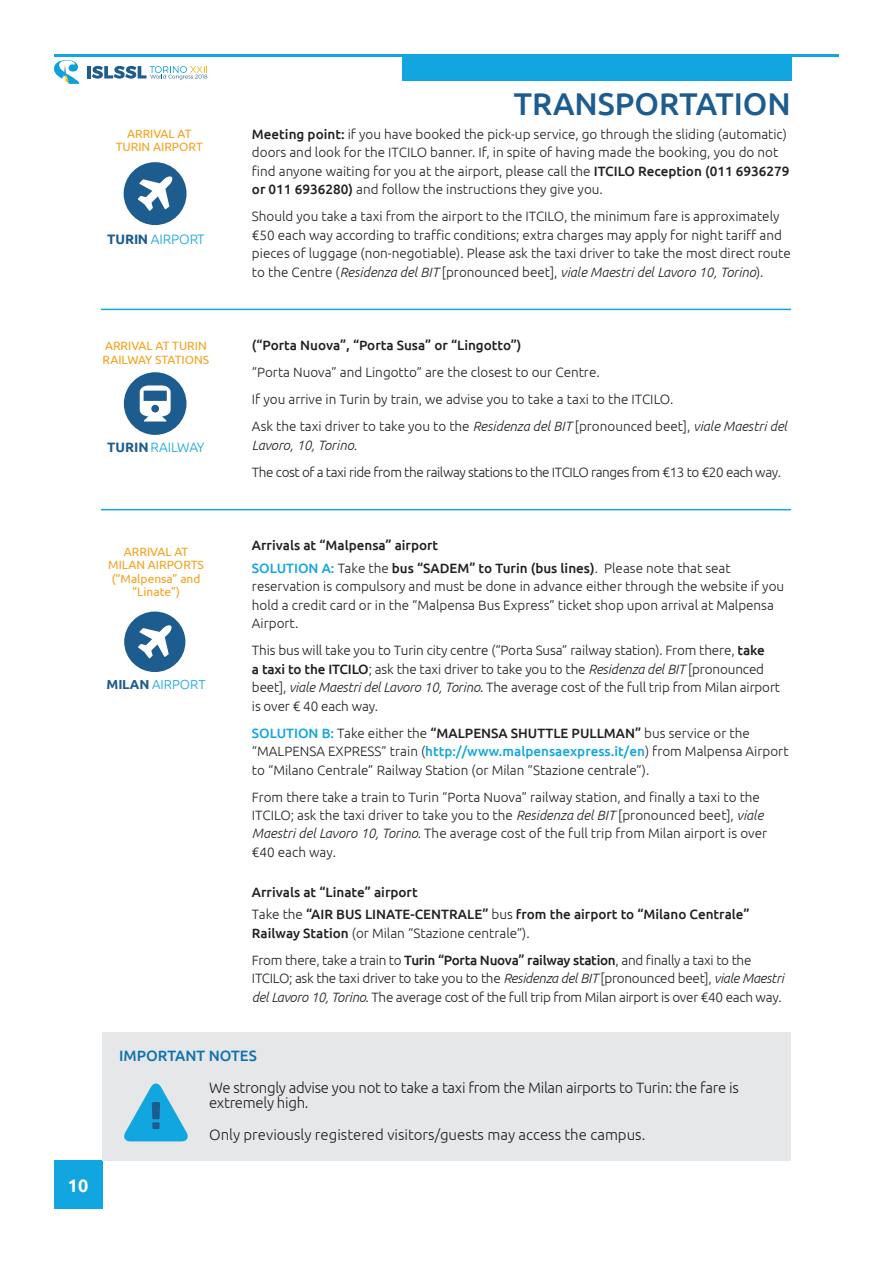
<style>
.page{position:relative;width:893px;height:1263px;background:#fff}
.page>*{position:absolute;margin:0;border:0;box-sizing:border-box;transform-origin:0 0}
.t1{font:500 31.5px "Ubuntu";color:#1d5c8e}
.t2{font:700 18px "Ubuntu";color:#fff}
.t3{font:300 15px/15px "Ubuntu";letter-spacing:-.02em;color:#231f20}
.t4{font:300 15px "Ubuntu";color:#231f20}
.t5{font:500 15px "Ubuntu";color:#0e71af}
.t6{font:300 13.65px "Ubuntu";color:#11a6df}
.t7{font:300 13.5px/18.5px "Ubuntu";color:#231f20}
.t8{font:300 13.5px/27px "Ubuntu";letter-spacing:-.02em;color:#231f20}
.t9{font:500 13.5px/22.6px "Ubuntu";color:#231f20}
.t10{font:300 13.5px "Ubuntu";letter-spacing:-.03em;color:#231f20}
.t11{font:italic 300 13.5px "Ubuntu";color:#231f20}
.t12{font:300 13.2px "Ubuntu";color:#11a6df}
.t13{font:12px/13.5px "Ubuntu";color:#f5a11a;text-align:center}
.s1{font-weight:700;color:#1d5c8e}
.s2{font-weight:500}
.s3{font-style:italic}
.s4{color:#11a6df}
.s5{font-weight:300}
.s6{font-weight:500;color:#11a6df}
</style>
<div class="page">
<div style="left:54px;top:1161px;width:48px;height:48px;background:#11a6df"></div>
<div style="left:403px;top:54px;width:389px;height:26px;background:#11a6df"></div>
<hr style="left:54px;top:54px;width:785px;height:2px;background:#11a6df">
<hr style="left:87px;top:66px;width:4px;height:12px;background:#1d5c8e">
<svg style="left:92px;top:66px;width:116px;height:14px"></svg>
<svg style="left:54px;top:60px;width:25px;height:24px"></svg>
<img style="left:64px;top:66px;width:5px;height:18px">
<div style="left:102px;top:1032px;width:689px;height:129px;background:#e6e7e9"></div>
<div style="left:124px;top:162px;width:63px;height:63px;background:#1d5c8e;border-radius:50%"></div>
<svg style="left:138px;top:176px;width:35px;height:35px"></svg>
<div style="left:124px;top:372px;width:62px;height:63px;background:#1d5c8e;border-radius:50%"></div>
<svg style="left:140px;top:385px;width:31px;height:36px"></svg>
<div style="left:124px;top:611px;width:61px;height:61px;background:#1d5c8e;border-radius:50%"></div>
<svg style="left:138px;top:625px;width:34px;height:33px"></svg>
<svg style="left:124px;top:1083px;width:64px;height:58px"></svg>
<hr style="left:101px;top:309px;width:690px;height:1px;background:#11a6df">
<hr style="left:101px;top:509px;width:690px;height:1px;background:#11a6df">
<p class="t13" style="left:116px;top:126px;width:89px">ARRIVAL AT<br>TURIN AIRPORT</p>
<p class="t6" style="left:107px;top:230px;width:99px"><span class="s1">TURIN</span> AIRPORT</p>
<p class="t13" style="left:103px;top:339px;width:108px;text-align:left">ARRIVAL AT TURIN<br>RAILWAY STATIONS</p>
<p class="t6" style="left:107px;top:439px;width:99px"><span class="s1">TURIN</span>RAILWAY</p>
<h1 class="t1" style="left:514px;top:84px;width:279px">TRANSPORTATION</h1>
<p class="t7" style="left:252px;top:125px;width:539px"><span class="s2">Meeting point:</span> if you have booked the pick-up service, go through the sliding (automatic) doors and look for the ITCILO banner. If, in spite of having made the booking, you do not find anyone waiting for you at the airport, please call the <span class="s2">ITCILO Reception (011 6936279 or 011 6936280)</span> and follow the instructions they give you.</p>
<p class="t7" style="left:252px;top:207px;width:540px">Should you take a taxi from the airport to the ITCILO, the minimum fare is approximately €50 each way according to traffic conditions; extra charges may apply for night tariff and pieces of luggage (non-negotiable). Please ask the taxi driver to take the most direct route to the Centre (<span class="s3">Residenza del BIT</span> [pronounced beet], <span class="s3">viale Maestri del Lavoro 10, Torino</span>).</p>
<p class="t9" style="left:252px;top:334px;width:271px">(“Porta Nuova”, “Porta Susa” or “Lingotto”)</p>
<p class="t7" style="left:252px;top:359px;width:537px;line-height:27px">“Porta Nuova” and Lingotto” are the closest to our Centre.<br>If you arrive in Turin by train, we advise you to take a taxi to the ITCILO.<br>Ask the taxi driver to take you to the <span class="s3">Residenza del BIT</span> [pronounced beet], <span class="s3">viale Maestri del</span></p>
<p class="t11" style="left:252px;top:437px;width:107px">Lavoro, 10, Torino.</p>
<p class="t10" style="left:252px;top:464px;width:530px">The cost of a taxi ride from the railway stations to the ITCILO ranges from €13 to €20 each way.</p>
<h2 class="t2" style="left:68px;top:1174px;width:22px">10</h2>
<p class="t13" style="left:108px;top:544px;width:97px">ARRIVAL AT<br>MILAN AIRPORTS (“Malpensa” and “Linate”)</p>
<p class="t12" style="left:107px;top:676px;width:101px"><span class="s1">MILAN</span> AIRPORT</p>
<p class="t9" style="left:252px;top:534px;width:480px">Arrivals at “Malpensa” airport<br><span class="s4">SOLUTION A:</span> <span class="s5">Take the</span> bus “SADEM” to Turin (bus lines)<span class="s5">. Please note that seat</span></p>
<p class="t7" style="left:252px;top:577px;width:534px">reservation is compulsory and must be done in advance either through the website if you hold a credit card or in the “Malpensa Bus Express” ticket shop upon arrival at Malpensa<br>Airport.</p>
<p class="t7" style="left:252px;top:641px;width:530px">This bus will take you to Turin city centre (“Porta Susa” railway station). From there, <span class="s2">take<br>a taxi to the ITCILO</span>; ask the taxi driver to take you to the <span class="s3">Residenza del BIT</span> [pronounced beet], <span class="s3">viale Maestri del Lavoro 10, Torino</span>. The average cost of the full trip from Milan airport is over € 40 each way.</p>
<p class="t7" style="left:252px;top:723px;width:538px"><span class="s6">SOLUTION B:</span> Take either the <span class="s2">“MALPENSA SHUTTLE PULLMAN”</span> bus service or the “MALPENSA EXPRESS” train (<span class="s6">http://www.malpensaexpress.it/en</span>) from Malpensa Airport to “Milano Centrale” Railway Station (or Milan “Stazione centrale”).</p>
<p class="t7" style="left:252px;top:787px;width:517px">From there take a train to Turin “Porta Nuova” railway station, and finally a taxi to the ITCILO; ask the taxi driver to take you to the <span class="s3">Residenza del BIT</span> [pronounced beet], <span class="s3">viale Maestri del Lavoro 10, Torino</span>. The average cost of the full trip from Milan airport is over €40 each way.</p>
<p class="t9" style="left:252px;top:880px;width:499px">Arrivals at “Linate” airport<br><span class="s5">Take the</span> “AIR BUS LINATE-CENTRALE” <span class="s5">bus</span> from the airport to “Milano Centrale”</p>
<p class="t8" style="left:252px;top:919px;width:501px"><span class="s2">Railway Station</span> (or Milan “Stazione centrale”).<br>From there, take a train to <span class="s2">Turin “Porta Nuova” railway station</span>, and finally a taxi to the</p>
<p class="t8" style="left:252px;top:969px;width:533px;line-height:18.5px">ITCILO; ask the taxi driver to take you to the <span class="s3">Residenza del BIT</span> [pronounced beet], <span class="s3">viale Maestri del Lavoro 10, Torino</span>. The average cost of the full trip from Milan airport is over €40 each way.</p>
<p class="t5" style="left:119px;top:1046px;width:139px">IMPORTANT NOTES</p>
<p class="t3" style="left:209px;top:1079px;width:531px">We strongly advise you not to take a taxi from the Milan airports to Turin: the fare is extremely high.</p>
<p class="t4" style="left:209px;top:1125px;width:438px">Only previously registered visitors/guests may access the campus.</p>
</div>
